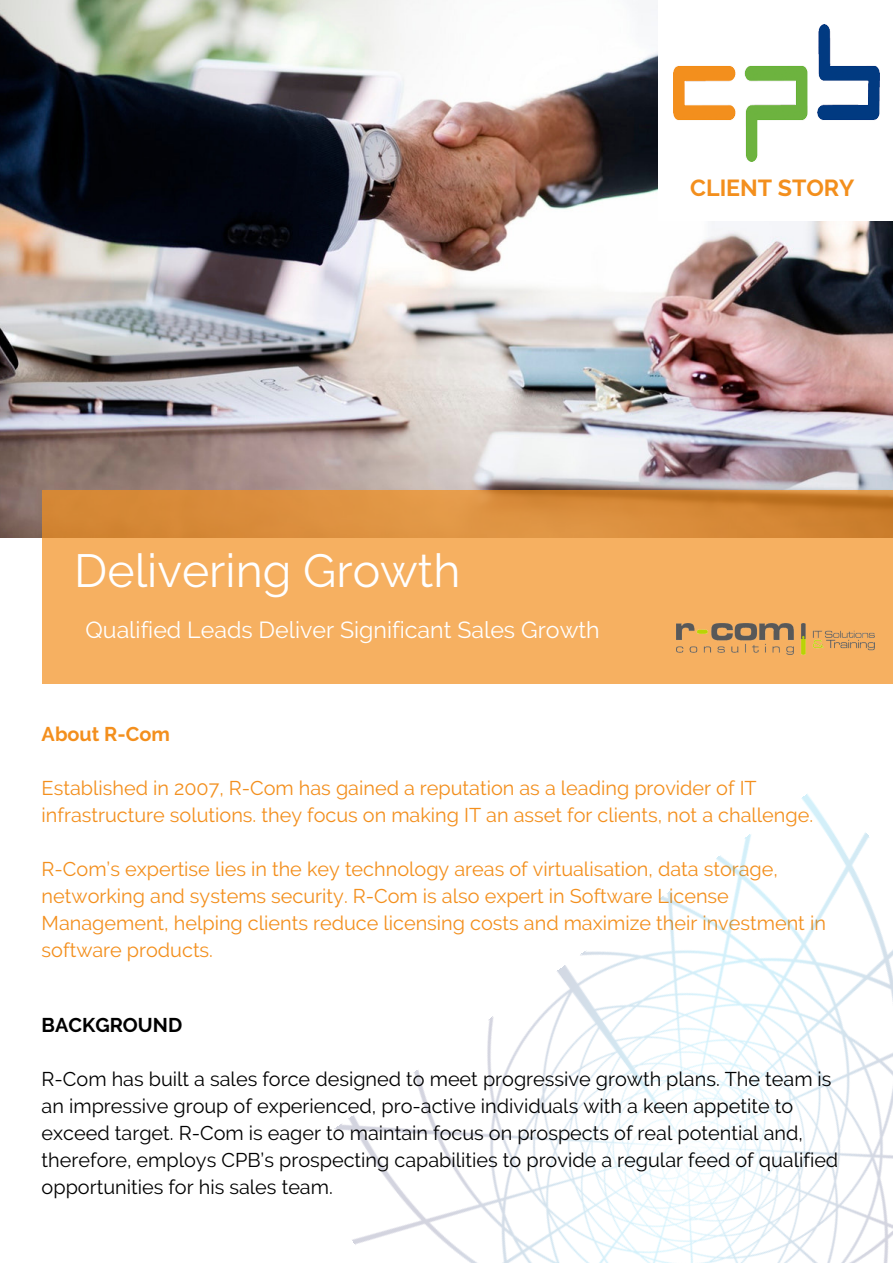
<style>
.page{position:relative;width:893px;height:1263px;background:#fff}
.page>*{position:absolute;margin:0;border:0;box-sizing:border-box;transform-origin:0 0}
.t1{font:46.35px "Raleway";color:#fff}
.t2{font:23.25px "Raleway";color:#fff}
.t3{font:700 23.25px "Raleway";color:#f38f1d}
.t4{font:19.8px/27px "Raleway";color:#f38f1d}
.t5{font:19.8px/27px "Raleway";color:#000}
.t6{font:700 19.8px "Raleway";color:#f38f1d}
.t7{font:700 19.8px "Raleway";color:#000}
</style>
<div class="page">
<img style="left:0;top:0;width:893px;height:537px">
<svg style="left:42px;top:490px;width:851px;height:193px;background:#eda656"></svg>
<div style="left:659px;top:0;width:234px;height:221px;background:#fff"></div>
<img style="left:673px;top:25px;width:206px;height:136px">
<img style="left:334px;top:794px;width:559px;height:469px">
<img style="left:677px;top:624px;width:198px;height:30px">
<p class="t3" style="left:690px;top:174px;width:166px">CLIENT STORY</p>
<h1 class="t1" style="left:74px;top:543px;width:388px">Delivering Growth</h1>
<p class="t2" style="left:86px;top:617px;width:516px">Qualified Leads Deliver Significant Sales Growth</p>
<p class="t6" style="left:42px;top:722px;width:130px">About R-Com</p>
<p class="t4" style="left:42px;top:774px;width:773px">Established in 2007, R-Com has gained a reputation as a leading provider of IT infrastructure solutions. they focus on making IT an asset for clients, not a challenge.</p>
<p class="t4" style="left:42px;top:855px;width:786px">R-Com’s expertise lies in the key technology areas of virtualisation, data storage, networking and systems security. R-Com is also expert in Software License Management, helping clients reduce licensing costs and maximize their investment in software products.</p>
<p class="t7" style="left:42px;top:1013px;width:142px">BACKGROUND</p>
<p class="t5" style="left:42px;top:1065px;width:798px">R-Com has built a sales force designed to meet progressive growth plans. The team is an impressive group of experienced, pro-active individuals with a keen appetite to exceed target. R-Com is eager to maintain focus on prospects of real potential and, therefore, employs CPB’s prospecting capabilities to provide a regular feed of qualified opportunities for his sales team.</p>
</div>
